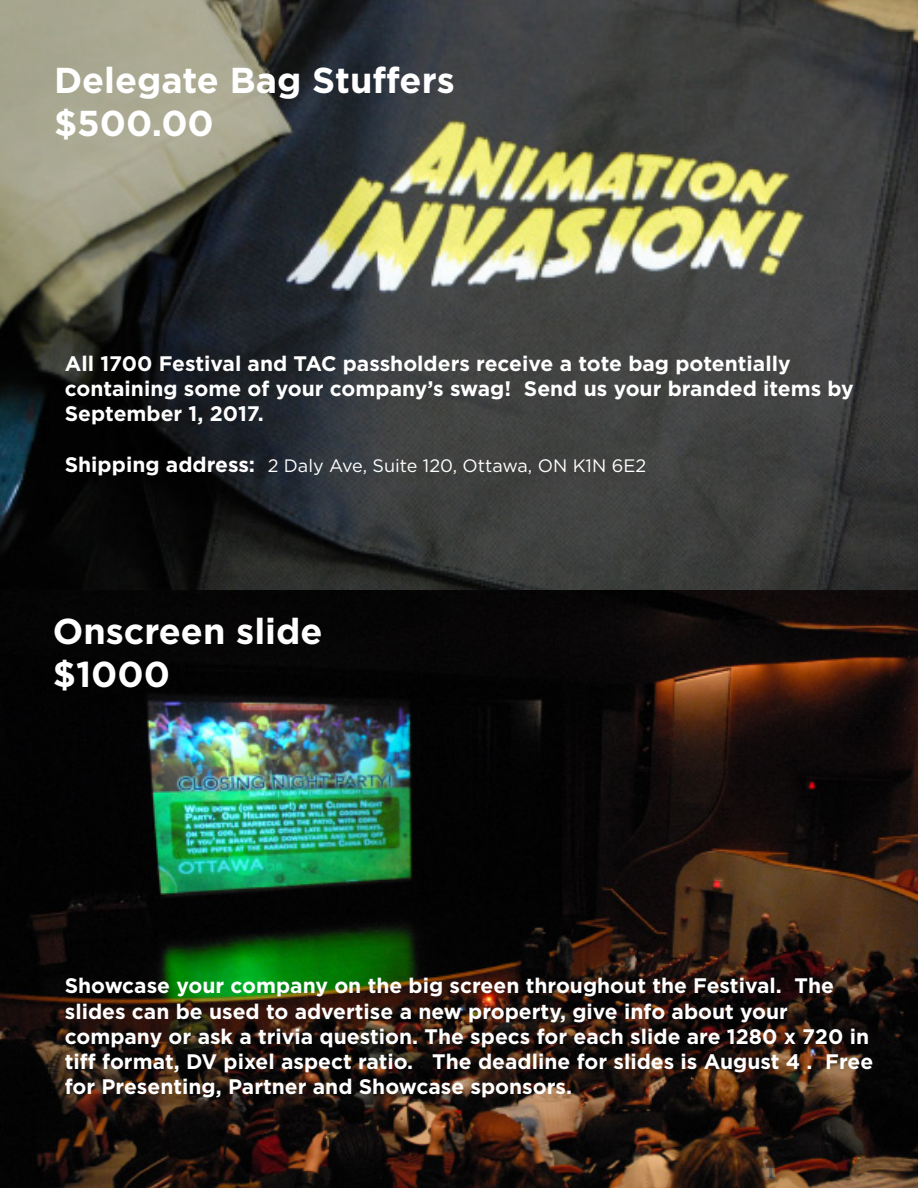
<style>
.page{position:relative;width:918px;height:1188px;background:#fff}
.page>*{position:absolute;margin:0;border:0;box-sizing:border-box;transform-origin:0 0}
.t1{font:700 36px "Gotham";color:#fff}
.t2{font:700 21px/25.2px "Gotham";color:#fff}
.t3{font:18px "Gotham";color:#fff}
.s1{font-weight:700;font-size:21px}
</style>
<div class="page">
<img style="left:0;top:0;width:918px;height:591px">
<img style="left:0;top:591px;width:918px;height:597px">
<p class="t1" style="left:54px;top:59px;width:402px">Delegate Bag Stuffers</p>
<p class="t1" style="left:54px;top:102px;width:161px">$500.00</p>
<p class="t2" style="left:65px;top:350px;width:791px">All 1700 Festival and TAC passholders receive a tote bag potentially containing some of your company’s swag! Send us your branded items by<br>September 1, 2017.</p>
<p class="t3" style="left:65px;top:455px;width:583px"><span class="s1">Shipping address:</span> 2 Daly Ave, Suite 120, Ottawa, ON K1N 6E2</p>
<p class="t1" style="left:53px;top:610px;width:271px">Onscreen slide</p>
<p class="t1" style="left:53px;top:653px;width:119px">$1000</p>
<p class="t2" style="left:65px;top:973px;width:810px">Showcase your company on the big screen throughout the Festival. The slides can be used to advertise a new property, give info about your company or ask a trivia question. The specs for each slide are 1280 x 720 in tiff format, DV pixel aspect ratio. The deadline for slides is August 4 . Free for Presenting, Partner and Showcase sponsors.</p>
</div>
